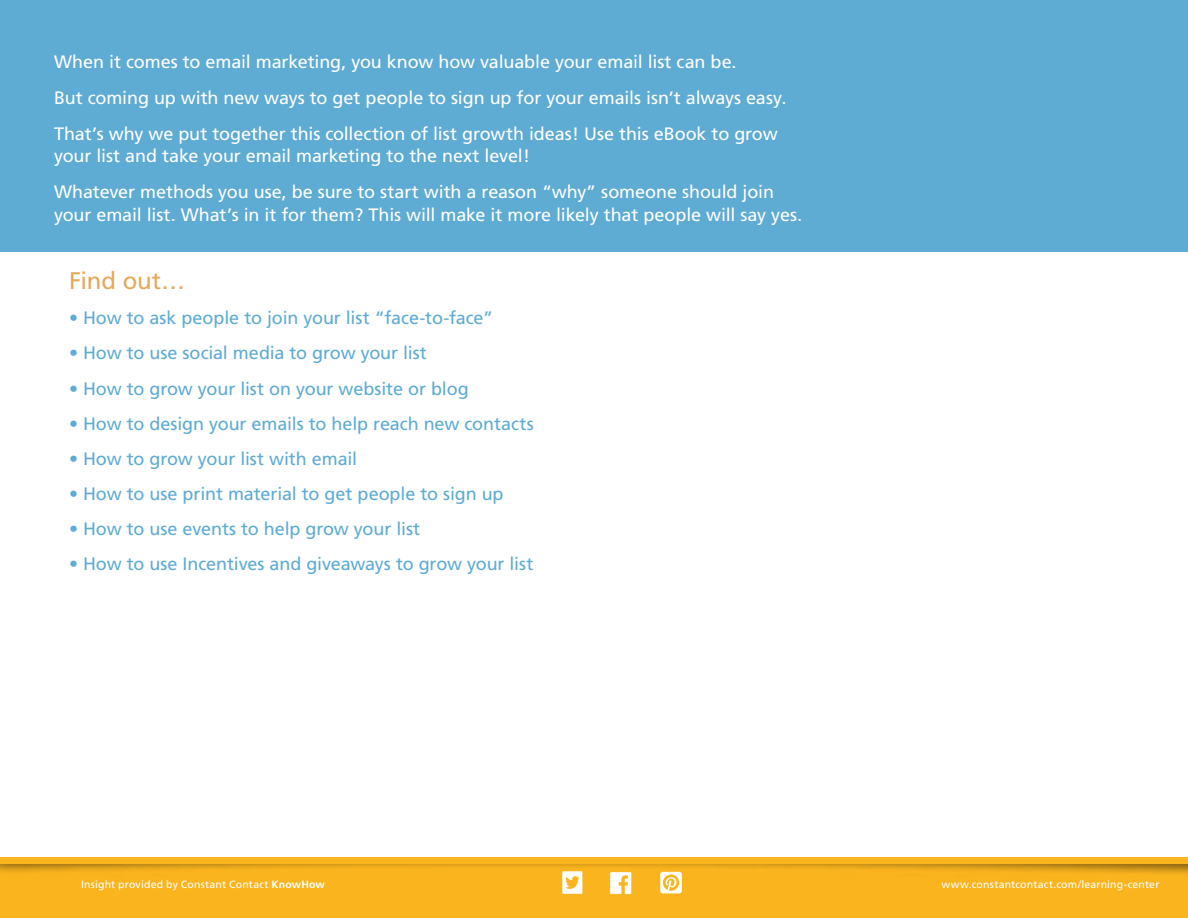
<style>
.page{position:relative;width:1188px;height:918px;background:#fff}
.page>*{position:absolute;margin:0;border:0;box-sizing:border-box;transform-origin:0 0}
.t1{font:24px "Frutiger";letter-spacing:-.01em;color:#e6a859}
.t2{font:18px/36px "Frutiger";letter-spacing:-.005em;color:#fff}
.t3{font:18px "Frutiger";letter-spacing:-.005em;color:#5eabd4}
.t4{font:10.5px "Frutiger";letter-spacing:.015em;color:#fff}
.s1{font-weight:700}
</style>
<div class="page">
<div style="left:0;top:0;width:1188px;height:252px;background:#5eabd4"></div>
<div style="left:0;top:857px;width:1188px;height:61px;background:#fab41e"></div>
<svg style="left:660px;top:872px;width:22px;height:21px"></svg>
<img style="left:561px;top:866px;width:24px;height:28px">
<img style="left:590px;top:865px;width:59px;height:30px">
<p class="t2" style="left:54px;top:43px;width:734px">When it comes to email marketing, you know how valuable your email list can be.<br>But coming up with new ways to get people to sign up for your emails isn’t always easy.<br>That’s why we put together this collection of list growth ideas! Use this eBook to grow</p>
<p class="t2" style="left:54px;top:138px;width:722px">your list and take your email marketing to the next level!<br>Whatever methods you use, be sure to start with a reason “why” someone should join</p>
<p class="t2" style="left:54px;top:196px;width:750px">your email list. What’s in it for them? This will make it more likely that people will say yes.</p>
<h1 class="t1" style="left:69px;top:267px;width:118px">Find out…</h1>
<p class="t3" style="left:69px;top:308px;width:426px">• How to ask people to join your list “face-to-face”</p>
<p class="t3" style="left:69px;top:343px;width:360px">• How to use social media to grow your list</p>
<p class="t3" style="left:69px;top:378px;width:401px">• How to grow your list on your website or blog</p>
<p class="t3" style="left:69px;top:413px;width:466px">• How to design your emails to help reach new contacts</p>
<p class="t3" style="left:69px;top:448px;width:290px">• How to grow your list with email</p>
<p class="t3" style="left:69px;top:483px;width:436px">• How to use print material to get people to sign up</p>
<p class="t3" style="left:69px;top:518px;width:353px">• How to use events to help grow your list</p>
<p class="t3" style="left:69px;top:553px;width:466px">• How to use Incentives and giveaways to grow your list</p>
<p class="t4" style="left:81px;top:878px;width:245px">Insight provided by Constant Contact <span class="s1">KnowHow</span></p>
<p class="t4" style="left:942px;top:878px;width:219px">www.constantcontact.com/learning-center</p>
</div>
